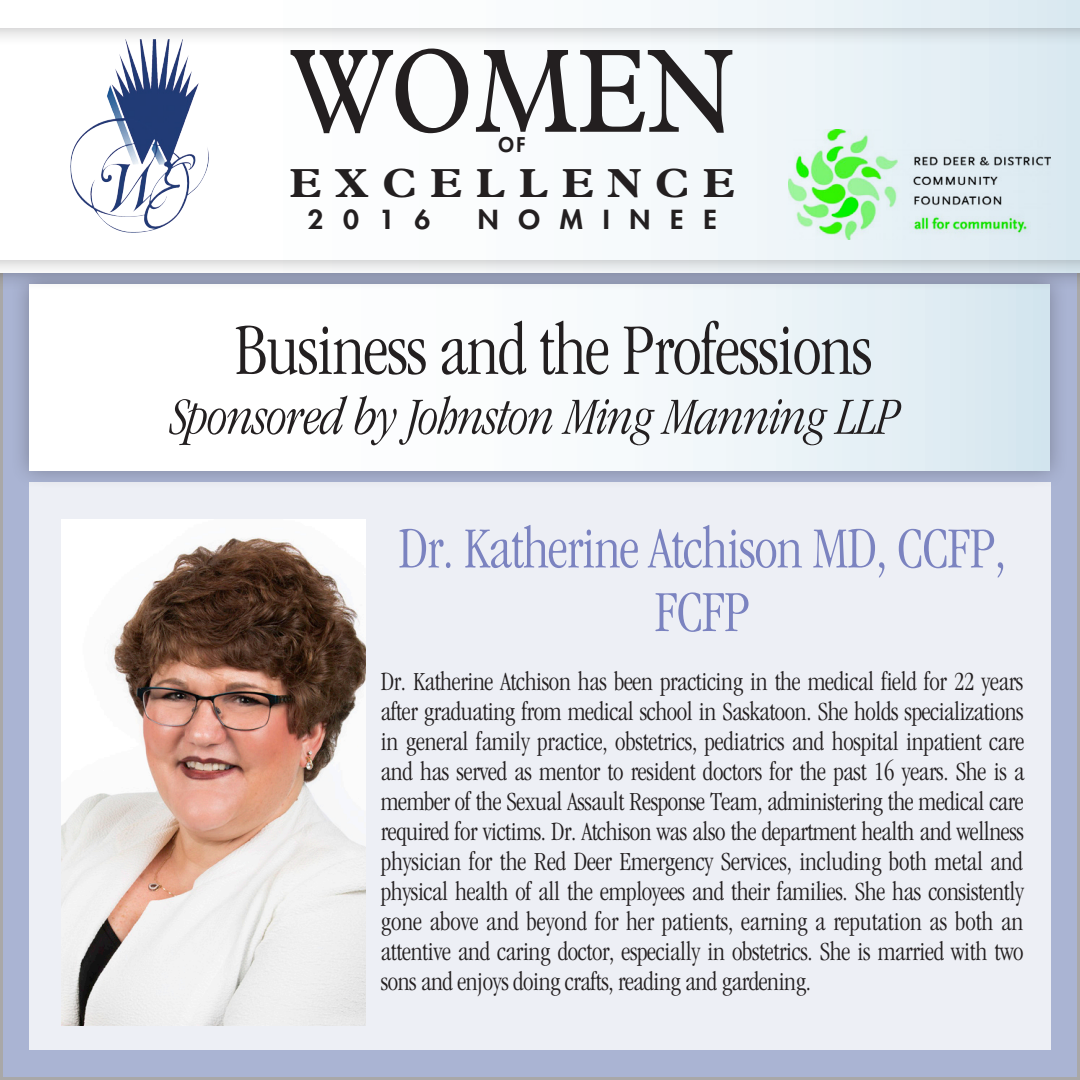
<style>
.page{position:relative;width:1080px;height:1080px;background:#fff}
.page>*{position:absolute;margin:0;border:0;box-sizing:border-box;transform-origin:0 0}
.t1{font:120px "Plantin Std";color:#231f20;scale:.86 1}
.t2{font:300 condensed 75px "ITC Garamond Std";letter-spacing:-.015em;color:#231f20}
.t3{font:300 condensed 60px/63.6px "ITC Garamond Std";letter-spacing:-.015em;color:#7b83c0;text-align:center}
.t4{font:italic 300 condensed 54px "ITC Garamond Std";letter-spacing:-.015em;color:#231f20}
.t5{font:700 40.8px "Plantin Std";letter-spacing:.32em;color:#231f20;scale:1.04 1}
.t6{font:300 condensed 27px/30px "ITC Garamond Std";letter-spacing:-.015em;color:#231f20;text-align:justify}
.t7{font:800 25.5px "Futura Std";letter-spacing:.72em;color:#231f20;scale:1.08 1}
.t8{font:800 19.8px "Futura Std";color:#231f20}
</style>
<div class="page">
<div style="left:2px;top:2px;width:1076px;height:1076px;background:#aab4d3"></div>
<div style="left:29px;top:482px;width:1022px;height:568px;background:#edeff5"></div>
<img style="left:62px;top:520px;width:304px;height:506px">
<div style="left:10px;top:265px;width:1059px;height:224px;background:#231f20;opacity:.34"></div>
<div style="left:29px;top:284px;width:1020px;height:186px;background:linear-gradient(to right,#fff,#dfecf3)"></div>
<div style="left:0;top:0;width:1080px;height:292px;background:#231f20;opacity:.34"></div>
<div style="left:0;top:0;width:1080px;height:279px;background:#231f20;opacity:.34"></div>
<svg style="left:0;top:47px;width:1080px;height:213px;background:#f0f4f7"></svg>
<div style="left:0;top:0;width:1080px;height:47px;background:#231f20;opacity:.34"></div>
<div style="left:0;top:0;width:1080px;height:27px;background:linear-gradient(to right,#fff,#e2eef4)"></div>
<img style="left:129px;top:39px;width:53px;height:50px">
<img style="left:789px;top:129px;width:262px;height:110px">
<p class="t1" style="left:290px;top:23px;width:517px">WOMEN</p>
<p class="t8" style="left:498px;top:133px;width:29px">OF</p>
<p class="t5" style="left:290px;top:159px;width:430px">EXCELLENCE</p>
<p class="t7" style="left:307px;top:204px;width:115px">2016</p>
<p class="t7" style="left:478px;top:204px;width:223px">NOMINEE</p>
<p class="t2" style="left:235px;top:309px;width:639px">Business and the Professions</p>
<p class="t4" style="left:171px;top:388px;width:730px">Sponsored by Johnston Ming Manning LLP</p>
<p class="t3" style="left:398px;top:517px;width:609px">Dr. Katherine Atchison MD, CCFP,<br>FCFP</p>
<p class="t6" style="left:381px;top:666px;width:645px">Dr. Katherine Atchison has been practicing in the medical field for 22 years after graduating from medical school in Saskatoon. She holds specializations in general family practice, obstetrics, pediatrics and hospital inpatient care and has served as mentor to resident doctors for the past 16 years. She is a member of the Sexual Assault Response Team, administering the medical care required for victims. Dr. Atchison was also the department health and wellness physician for the Red Deer Emergency Services, including both metal and physical health of all the employees and their families. She has consistently gone above and beyond for her patients, earning a reputation as both an attentive and caring doctor, especially in obstetrics. She is married with two sons and enjoys doing crafts, reading and gardening.</p>
</div>
